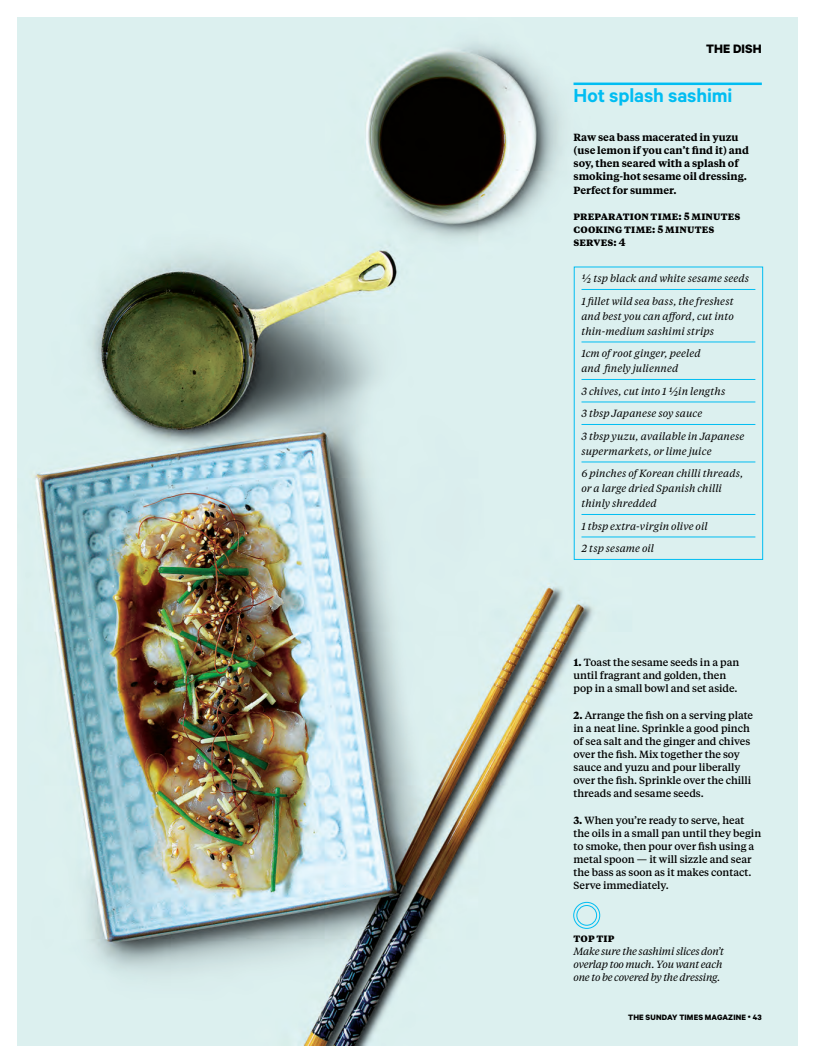
<style>
.page{position:relative;width:815px;height:1063px;background:#fff}
.page>*{position:absolute;margin:0;border:0;box-sizing:border-box;transform-origin:0 0}
.t1{font:600 21.25px "Calibre";letter-spacing:-.005em;color:#01bdf2}
.t2{font:700 13.75px "Calibre";letter-spacing:.01em;color:#000}
.t3{font:700 10.62px/13.1px "Tiempos Text";letter-spacing:.015em;color:#000}
.t4{font:500 10.38px/13.1px "Tiempos Text";letter-spacing:-.005em;color:#000}
.t5{font:italic 10.38px/22.5px "Tiempos Text";color:#000}
.t6{font:600 10.38px/13.1px "Tiempos Text";color:#000}
.t7{font:italic 10.38px/13.1px "Tiempos Text";letter-spacing:-.025em;color:#000}
.t8{font:700 8.75px "Calibre";letter-spacing:.02em;color:#000}
.s1{font-weight:700}
.s2{font-weight:400}
</style>
<div class="page">
<img style="left:18px;top:18px;width:779px;height:1027px">
<div style="left:574px;top:902px;width:26px;height:27px;border:1px solid #01bdf2;border-radius:50%"></div>
<div style="left:577px;top:905px;width:20px;height:20px;border:1px solid #01bdf2;border-radius:50%"></div>
<hr style="left:581px;top:289px;width:174px;height:1px;background:#01bdf2">
<hr style="left:581px;top:342px;width:174px;height:1px;background:#01bdf2">
<hr style="left:581px;top:379px;width:174px;height:1px;background:#01bdf2">
<hr style="left:581px;top:402px;width:174px;height:1px;background:#01bdf2">
<hr style="left:581px;top:424px;width:174px;height:1px;background:#01bdf2">
<hr style="left:581px;top:462px;width:174px;height:1px;background:#01bdf2">
<hr style="left:581px;top:514px;width:174px;height:1px;background:#01bdf2">
<hr style="left:581px;top:537px;width:174px;height:1px;background:#01bdf2">
<div style="left:574px;top:267px;width:189px;height:293px;border:1px solid #01bdf2"></div>
<hr style="left:574px;top:83px;width:188px;height:2px;background:#01bdf2">
<p class="t2" style="left:706px;top:40px;width:57px">THE DISH</p>
<p class="t1" style="left:574px;top:82px;width:160px">Hot splash sashimi</p>
<p class="t6" style="left:574px;top:130px;width:177px">Raw sea bass macerated in yuzu (use lemon if you can’t find it) and soy, then seared with a splash of smoking-hot sesame oil dressing.<br>Perfect for summer.</p>
<p class="t3" style="left:574px;top:209px;width:169px">PREPARATION TIME: 5 MINUTES<br>COOKING TIME: 5 MINUTES<br>SERVES: 4</p>
<p class="t5" style="left:581px;top:267px;width:169px">½ tsp black and white sesame seeds<br>1 fillet wild sea bass, the freshest</p>
<p class="t5" style="left:581px;top:308px;width:154px;line-height:15px">and best you can afford, cut into thin-medium sashimi strips</p>
<p class="t5" style="left:581px;top:346px;width:121px;line-height:15px">1cm of root ginger, peeled and finely julienned</p>
<p class="t5" style="left:581px;top:379px;width:165px">3 chives, cut into 1 ½in lengths<br>3 tbsp Japanese soy sauce<br>3 tbsp yuzu, available in Japanese</p>
<p class="t5" style="left:581px;top:439px;width:164px">supermarkets, or lime juice<br>6 pinches of Korean chilli threads,</p>
<p class="t5" style="left:581px;top:481px;width:142px;line-height:15px">or a large dried Spanish chilli thinly shredded</p>
<p class="t5" style="left:581px;top:514px;width:128px">1 tbsp extra-virgin olive oil<br>2 tsp sesame oil</p>
<p class="t4" style="left:574px;top:655px;width:167px"><span class="s1">1.</span> Toast the sesame seeds in a pan until fragrant and golden, then pop in a small bowl and set aside.</p>
<p class="t4" style="left:574px;top:708px;width:181px"><span class="s1">2.</span> Arrange the fish on a serving plate in a neat line. Sprinkle a good pinch of sea salt and the ginger and chives over the fish. Mix together the soy sauce and yuzu and pour liberally over the fish. Sprinkle over the chilli threads and sesame seeds.</p>
<p class="t4" style="left:574px;top:813px;width:189px"><span class="s1">3.</span> When you’re ready to serve, heat the oils in a small pan until they begin to smoke, then pour over fish using a metal spoon — it will sizzle and sear the bass as soon as it makes contact.<br>Serve immediately.</p>
<p class="t3" style="left:574px;top:931px;width:43px">TOP TIP</p>
<p class="t7" style="left:574px;top:944px;width:152px">Make sure the sashimi slices don’t overlap too much. You want each one to be covered by the dressing.</p>
<p class="t8" style="left:628px;top:1012px;width:135px">THE SUNDAY TIMES MAGAZINE <span class="s2">•</span> 43</p>
</div>
